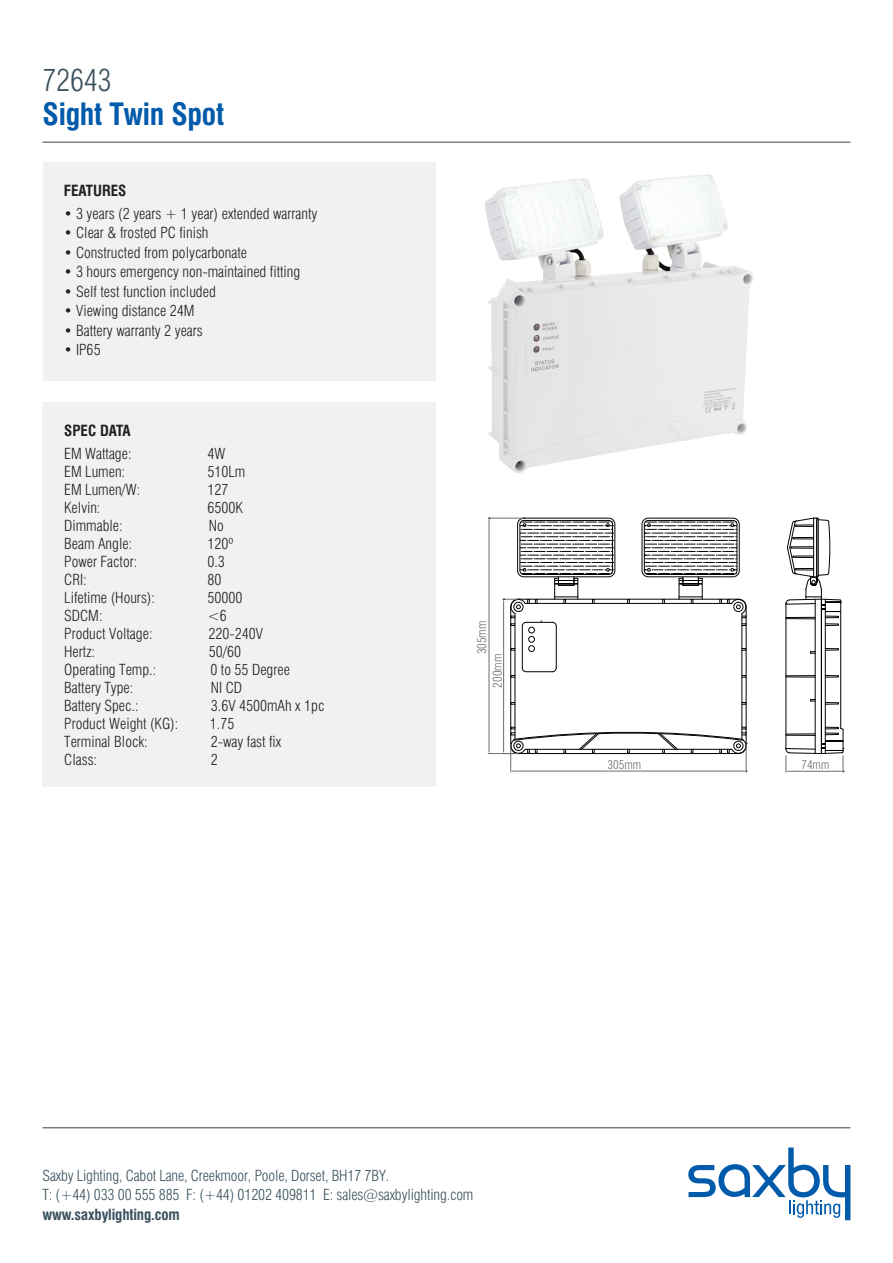
<style>
.page{position:relative;width:893px;height:1263px;background:#fff}
.page>*{position:absolute;margin:0;border:0;box-sizing:border-box;transform-origin:0 0}
.t1{font:700 condensed 30px "Swiss 721 BT";letter-spacing:-.01em;color:#015aaa}
.t2{font:300 condensed 30px "Swiss 721 BT";letter-spacing:-.01em;color:#3a515d}
.t3{font:300 condensed 15px "Swiss 721 BT";color:#231f20}
.t4{font:300 condensed 15px/19.5px "Swiss 721 BT";letter-spacing:-.01em;color:#3a515d}
.t5{font:700 condensed 15px "Swiss 721 BT";letter-spacing:-.01em;color:#3a515d}
.t6{font:700 condensed 15px "Swiss 721 BT";color:#231f20}
.t7{font:300 condensed 12px "Swiss 721 BT";color:#6c6d70}
</style>
<div class="page">
<hr style="left:43px;top:142px;width:807px;height:1px;background:#38454d">
<div style="left:43px;top:163px;width:393px;height:218px;background:#f0f1f2"></div>
<div style="left:43px;top:403px;width:393px;height:384px;background:#f0f1f2"></div>
<img style="left:485px;top:174px;width:223px;height:299px">
<hr style="left:525px;top:603px;width:207px;height:1px;background:#030303">
<hr style="left:742px;top:613px;width:1px;height:126px;background:#030303">
<hr style="left:515px;top:613px;width:1px;height:126px;background:#030303">
<hr style="left:556px;top:626px;width:1px;height:42px;background:#030303">
<svg style="left:522px;top:667px;width:35px;height:5px"></svg>
<hr style="left:522px;top:626px;width:1px;height:42px;background:#030303">
<div style="left:528px;top:627px;width:7px;height:6px;border:1px solid #030303;border-radius:50%"></div>
<div style="left:528px;top:636px;width:7px;height:6px;border:1px solid #030303;border-radius:50%"></div>
<div style="left:528px;top:645px;width:7px;height:7px;border:1px solid #030303;border-radius:50%"></div>
<svg style="left:627px;top:599px;width:3px;height:4px"></svg>
<svg style="left:511px;top:675px;width:4px;height:3px"></svg>
<svg style="left:511px;top:702px;width:4px;height:3px"></svg>
<svg style="left:511px;top:648px;width:4px;height:3px"></svg>
<div style="left:642px;top:518px;width:97px;height:59px;border:1px solid #030303;border-radius:6px"></div>
<div style="left:644px;top:520px;width:93px;height:55px;border:1px solid #030303;border-radius:4px"></div>
<svg style="left:644px;top:522px;width:103px;height:104px"></svg>
<hr style="left:786px;top:604px;width:1px;height:145px;background:#030303">
<hr style="left:840px;top:601px;width:1px;height:127px;background:#030303">
<hr style="left:821px;top:599px;width:1px;height:154px;background:#030303">
<hr style="left:815px;top:599px;width:1px;height:154px;background:#030303">
<hr style="left:825px;top:599px;width:1px;height:154px;background:#030303">
<svg style="left:786px;top:675px;width:29px;height:3px"></svg>
<svg style="left:810px;top:651px;width:5px;height:3px"></svg>
<svg style="left:810px;top:699px;width:5px;height:3px"></svg>
<svg style="left:825px;top:648px;width:14px;height:3px"></svg>
<svg style="left:825px;top:675px;width:14px;height:3px"></svg>
<svg style="left:825px;top:702px;width:14px;height:3px"></svg>
<svg style="left:785px;top:518px;width:57px;height:108px"></svg>
<hr style="left:503px;top:601px;width:1px;height:151px;background:#6c6d70">
<svg style="left:503px;top:727px;width:244px;height:45px"></svg>
<svg style="left:503px;top:518px;width:110px;height:109px"></svg>
<hr style="left:488px;top:753px;width:30px;height:1px;background:#6c6d70">
<hr style="left:488px;top:518px;width:35px;height:1px;background:#6c6d70">
<hr style="left:489px;top:520px;width:1px;height:232px;background:#6c6d70">
<svg style="left:785px;top:727px;width:59px;height:45px"></svg>
<svg style="left:688px;top:1147px;width:162px;height:73px"></svg>
<hr style="left:43px;top:1127px;width:807px;height:1px;background:#38454d">
<h1 class="t2" style="left:43px;top:62px;width:70px">72643</h1>
<h1 class="t1" style="left:43px;top:96px;width:183px">Sight Twin Spot</h1>
<p class="t6" style="left:64px;top:181px;width:64px">FEATURES</p>
<p class="t3" style="left:64px;top:204px;width:255px">• 3 years (2 years + 1 year) extended warranty</p>
<p class="t3" style="left:64px;top:224px;width:146px">• Clear &amp; frosted PC finish</p>
<p class="t3" style="left:64px;top:243px;width:185px">• Constructed from polycarbonate</p>
<p class="t3" style="left:64px;top:263px;width:238px">• 3 hours emergency non-maintained fitting</p>
<p class="t3" style="left:64px;top:282px;width:154px">• Self test function included</p>
<p class="t3" style="left:64px;top:302px;width:132px">• Viewing distance 24M</p>
<p class="t3" style="left:64px;top:321px;width:141px">• Battery warranty 2 years</p>
<p class="t3" style="left:64px;top:341px;width:38px">• IP65</p>
<p class="t6" style="left:64px;top:421px;width:68px">SPEC DATA</p>
<p class="t3" style="left:64px;top:444px;width:69px">EM Wattage:</p>
<p class="t3" style="left:207px;top:444px;width:19px">4W</p>
<p class="t3" style="left:64px;top:462px;width:62px">EM Lumen:</p>
<p class="t3" style="left:207px;top:462px;width:39px">510Lm</p>
<p class="t3" style="left:64px;top:480px;width:78px">EM Lumen/W:</p>
<p class="t3" style="left:207px;top:480px;width:23px">127</p>
<p class="t3" style="left:64px;top:498px;width:38px">Kelvin:</p>
<p class="t3" style="left:207px;top:498px;width:37px">6500K</p>
<p class="t3" style="left:64px;top:516px;width:60px">Dimmable:</p>
<p class="t3" style="left:209px;top:516px;width:17px">No</p>
<p class="t3" style="left:64px;top:534px;width:70px">Beam Angle:</p>
<p class="t3" style="left:207px;top:534px;width:28px">120º</p>
<p class="t3" style="left:64px;top:552px;width:75px">Power Factor:</p>
<p class="t3" style="left:207px;top:552px;width:19px">0.3</p>
<p class="t3" style="left:64px;top:570px;width:24px">CRI:</p>
<p class="t3" style="left:207px;top:570px;width:16px">80</p>
<p class="t3" style="left:64px;top:588px;width:92px">Lifetime (Hours):</p>
<p class="t3" style="left:207px;top:588px;width:37px">50000</p>
<p class="t3" style="left:64px;top:606px;width:40px">SDCM:</p>
<p class="t3" style="left:207px;top:606px;width:21px">&lt;6</p>
<p class="t3" style="left:64px;top:624px;width:90px">Product Voltage:</p>
<p class="t3" style="left:208px;top:624px;width:56px">220-240V</p>
<p class="t3" style="left:64px;top:642px;width:32px">Hertz:</p>
<p class="t3" style="left:209px;top:642px;width:34px">50/60</p>
<p class="t3" style="left:64px;top:660px;width:94px">Operating Temp.:</p>
<p class="t3" style="left:210px;top:660px;width:81px">0 to 55 Degree</p>
<p class="t3" style="left:64px;top:678px;width:71px">Battery Type:</p>
<p class="t3" style="left:211px;top:678px;width:33px">NI CD</p>
<p class="t3" style="left:64px;top:696px;width:76px">Battery Spec.:</p>
<p class="t3" style="left:211px;top:696px;width:115px">3.6V 4500mAh x 1pc</p>
<p class="t3" style="left:64px;top:714px;width:116px">Product Weight (KG):</p>
<p class="t3" style="left:210px;top:714px;width:26px">1.75</p>
<p class="t3" style="left:64px;top:732px;width:85px">Terminal Block:</p>
<p class="t3" style="left:211px;top:732px;width:72px">2-way fast fix</p>
<p class="t3" style="left:64px;top:750px;width:34px">Class:</p>
<p class="t3" style="left:211px;top:750px;width:9px">2</p>
<p class="t7" style="left:475px;top:654px;width:35px;rotate:-90deg">305mm</p>
<p class="t7" style="left:490px;top:687px;width:35px;rotate:-90deg">200mm</p>
<p class="t7" style="left:608px;top:757px;width:35px">305mm</p>
<p class="t7" style="left:801px;top:758px;width:29px">74mm</p>
<p class="t4" style="left:43px;top:1166px;width:432px">Saxby Lighting, Cabot Lane, Creekmoor, Poole, Dorset, BH17 7BY.<br>T: (+44) 033 00 555 885 F: (+44) 01202 409811 E: sales@saxbylighting.com</p>
<p class="t5" style="left:43px;top:1205px;width:139px">www.saxbylighting.com</p>
</div>
